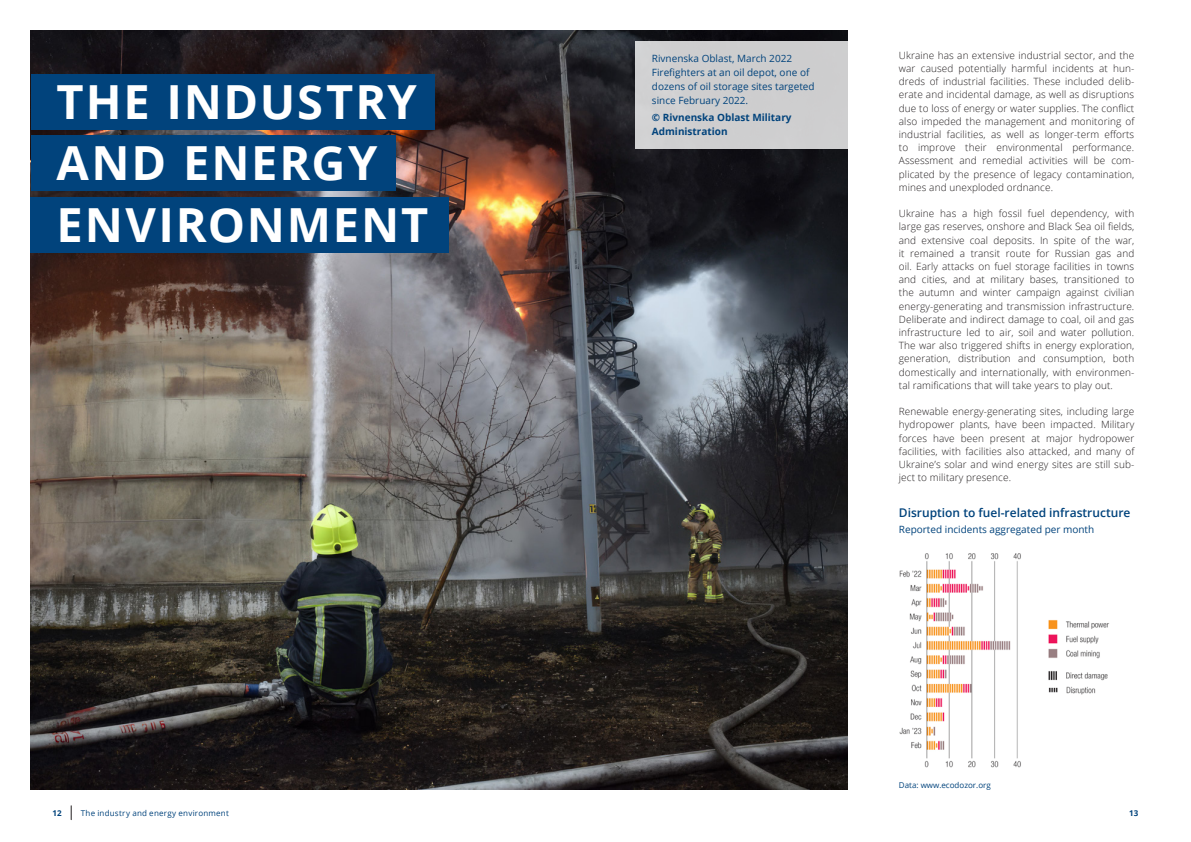
<style>
.page{position:relative;width:1191px;height:842px;background:#fff}
.page>*{position:absolute;margin:0;border:0;box-sizing:border-box;transform-origin:0 0}
.t1{font:700 47px "Open Sans";letter-spacing:.035em;color:#fff}
.t2{font:600 12px "Open Sans";color:#01437c}
.t3{font:300 10px/13.2px "Open Sans";letter-spacing:.01em;color:#231f20;text-align:justify}
.t4{font:10px/14px "Open Sans";color:#01437c}
.t5{font:700 10px "Open Sans";color:#01437c}
._5_Legende{font:8px "Open Sans";letter-spacing:.025em;color:#01437c}
._5_Legende-2{font:8px "Open Sans";color:#01437c}
._5_Legende-3{font:700 8px "Open Sans";color:#01437c}
</style>
<div class="page">
<img style="left:31px;top:31px;width:816px;height:758px">
<div style="left:635px;top:41px;width:226px;height:108px;background:#cececf"></div>
<div style="left:31px;top:74px;width:403px;height:56px;background:#01437c"></div>
<div style="left:31px;top:135px;width:365px;height:56px;background:#01437c"></div>
<div style="left:31px;top:197px;width:418px;height:56px;background:#01437c"></div>
<img style="left:899px;top:553px;width:122px;height:215px">
<img style="left:1048px;top:620px;width:61px;height:39px">
<img style="left:1048px;top:671px;width:60px;height:24px">
<svg style="left:71px;top:806px;width:1px;height:14px"></svg>
<p class="t1" style="left:57px;top:68px;width:361px">THE INDUSTRY</p>
<p class="t1" style="left:57px;top:130px;width:322px">AND ENERGY</p>
<p class="t1" style="left:57px;top:191px;width:373px">ENVIRONMENT</p>
<p class="t4" style="left:652px;top:51px;width:142px">Rivnenska Oblast, March 2022</p>
<p class="t4" style="left:652px;top:65px;width:159px">Firefighters at an oil depot, one of</p>
<p class="t4" style="left:652px;top:79px;width:164px">dozens of oil storage sites targeted since February 2022.</p>
<p class="t5" style="left:652px;top:110px;width:141px">© Rivnenska Oblast Military</p>
<p class="t5" style="left:652px;top:124px;width:77px">Administration</p>
<p class="t3" style="left:899px;top:48px;width:237px">Ukraine has an extensive industrial sector, and the war caused potentially harmful incidents at hun&shy;dreds of industrial facilities. These included delib&shy;erate and incidental damage, as well as disruptions due to loss of energy or water supplies. The conflict also impeded the management and monitoring of industrial facilities, as well as longer-term efforts to improve their environmental performance.<br>Assessment and remedial activities will be com&shy;plicated by the presence of legacy contamination, mines and unexploded ordnance.</p>
<p class="t3" style="left:899px;top:207px;width:237px">Ukraine has a high fossil fuel dependency, with large gas reserves, onshore and Black Sea oil fields, and extensive coal deposits. In spite of the war, it remained a transit route for Russian gas and oil. Early attacks on fuel storage facilities in towns and cities, and at military bases, transitioned to the autumn and winter campaign against civilian energy-generating and transmission infrastructure.<br>Deliberate and indirect damage to coal, oil and gas infrastructure led to air, soil and water pollution.<br>The war also triggered shifts in energy exploration, generation, distribution and consumption, both domestically and internationally, with environmen&shy;tal ramifications that will take years to play out.</p>
<p class="t3" style="left:899px;top:405px;width:237px">Renewable energy-generating sites, including large hydropower plants, have been impacted. Military forces have been present at major hydropower facilities, with facilities also attacked, and many of Ukraine’s solar and wind energy sites are still sub&shy;ject to military presence.</p>
<p class="t2" style="left:899px;top:504px;width:233px">Disruption to fuel-related infrastructure</p>
<p class="t4" style="left:899px;top:522px;width:197px">Reported incidents aggregated per month</p>
<p class="_5_Legende-2" style="left:899px;top:780px;width:93px">Data: www.ecodozor.org</p>
<p class="_5_Legende-3" style="left:53px;top:807px;width:11px">12</p>
<p class="_5_Legende" style="left:81px;top:807px;width:149px">The industry and energy environment</p>
<p class="_5_Legende-3" style="left:1129px;top:807px;width:11px">13</p>
</div>
